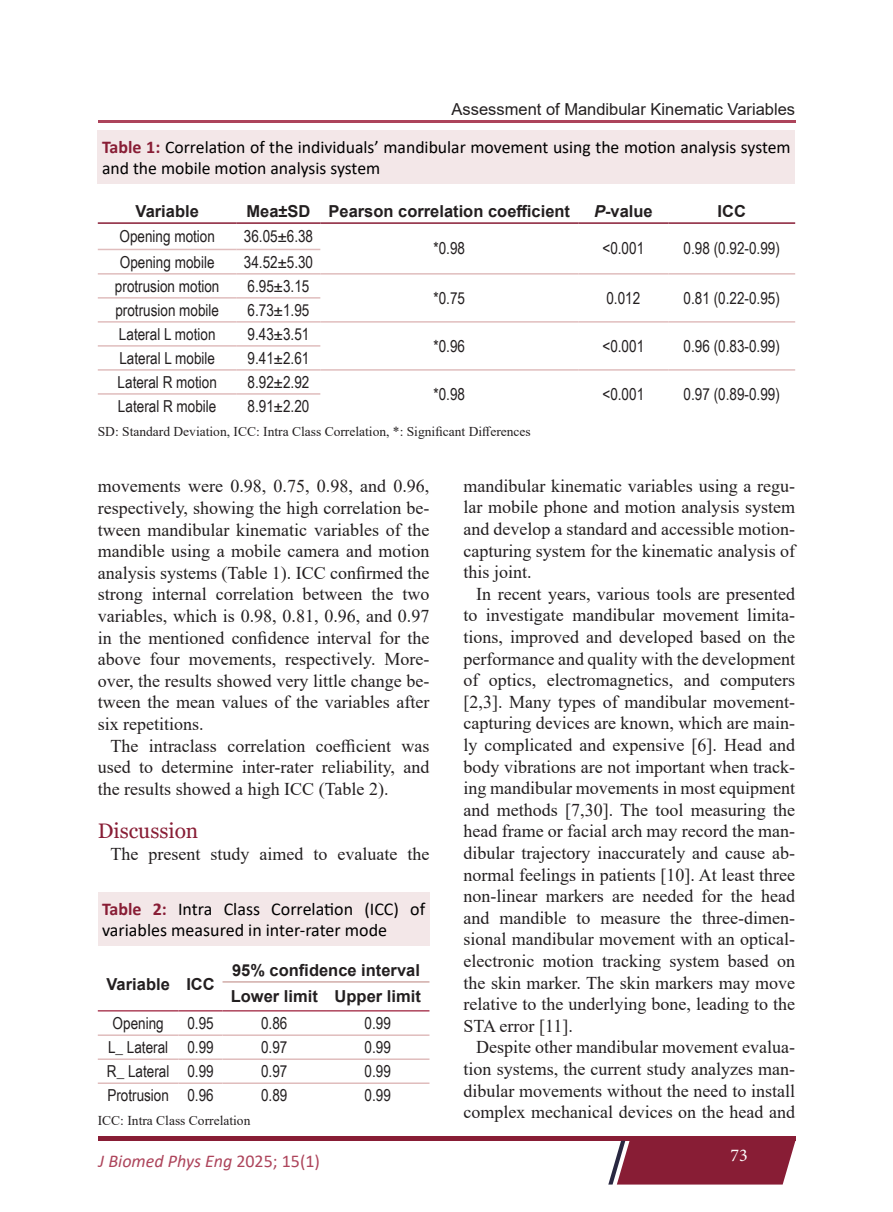
<style>
.page{position:relative;width:893px;height:1212px;background:#fff}
.page>*{position:absolute;margin:0;border:0;box-sizing:border-box;transform-origin:0 0}
.Heading{font:21px "Georgia";color:#881d35}
.Body{font:18px/21.6px "Times New Roman";color:#231f20;text-align:justify}
.Figure{font:18px/21.6px "Calibri";color:#000}
.t1{font:italic 18px "Calibri";color:#ad445b}
.t2{font:18px "Minion Pro";color:#fff}
.Figure-2{font:17.7px/21.1px "Calibri";color:#000}
.t3{font:16.5px "Arial Narrow";color:#231f20}
.t4{font:700 16.5px "Arial";color:#231f20}
.Running_Title{font:16.5px "Arial";color:#231f20}
.t5{font:13.5px "Times New Roman";color:#231f20}
.s1{font-weight:700;font-size:18px;color:#881d35}
.s2{font-style:italic}
.s3{font-weight:700;color:#881d35}
.s4{font-style:normal}
</style>
<div class="page">
<div style="left:98px;top:1136px;width:697px;height:5px;background:#881d35"></div>
<svg style="left:608px;top:1141px;width:187px;height:43px;background:#903147"></svg>
<hr style="left:98px;top:120px;width:698px;height:2px;background:#ad445b">
<hr style="left:98px;top:249px;width:139px;height:1px;background:#e0bdbd">
<hr style="left:237px;top:249px;width:83px;height:1px;background:#e0bdbd">
<hr style="left:98px;top:273px;width:139px;height:2px;background:#e0bdbd">
<hr style="left:237px;top:273px;width:83px;height:2px;background:#e0bdbd">
<hr style="left:320px;top:273px;width:258px;height:2px;background:#e0bdbd">
<hr style="left:578px;top:273px;width:90px;height:2px;background:#e0bdbd">
<hr style="left:668px;top:273px;width:127px;height:2px;background:#e0bdbd">
<hr style="left:98px;top:297px;width:139px;height:2px;background:#e0bdbd">
<hr style="left:237px;top:297px;width:83px;height:2px;background:#e0bdbd">
<hr style="left:98px;top:321px;width:139px;height:2px;background:#e0bdbd">
<hr style="left:237px;top:321px;width:83px;height:2px;background:#e0bdbd">
<hr style="left:320px;top:321px;width:258px;height:2px;background:#e0bdbd">
<hr style="left:578px;top:321px;width:90px;height:2px;background:#e0bdbd">
<hr style="left:668px;top:321px;width:127px;height:2px;background:#e0bdbd">
<hr style="left:98px;top:345px;width:139px;height:2px;background:#e0bdbd">
<hr style="left:237px;top:345px;width:83px;height:2px;background:#e0bdbd">
<hr style="left:98px;top:369px;width:139px;height:2px;background:#e0bdbd">
<hr style="left:237px;top:369px;width:83px;height:2px;background:#e0bdbd">
<hr style="left:320px;top:369px;width:258px;height:2px;background:#e0bdbd">
<hr style="left:578px;top:369px;width:90px;height:2px;background:#e0bdbd">
<hr style="left:668px;top:369px;width:127px;height:2px;background:#e0bdbd">
<hr style="left:98px;top:393px;width:139px;height:2px;background:#e0bdbd">
<hr style="left:237px;top:393px;width:83px;height:2px;background:#e0bdbd">
<hr style="left:98px;top:222px;width:139px;height:2px;background:#881d35">
<hr style="left:237px;top:222px;width:83px;height:2px;background:#881d35">
<hr style="left:320px;top:222px;width:258px;height:2px;background:#881d35">
<hr style="left:578px;top:222px;width:90px;height:2px;background:#881d35">
<hr style="left:668px;top:222px;width:127px;height:2px;background:#881d35">
<div style="left:98px;top:130px;width:697px;height:53px;background:#f3e7e8"></div>
<hr style="left:98px;top:1034px;width:81px;height:2px;background:#e0bdbd">
<hr style="left:179px;top:1034px;width:44px;height:2px;background:#e0bdbd">
<hr style="left:223px;top:1034px;width:103px;height:2px;background:#e0bdbd">
<hr style="left:326px;top:1034px;width:103px;height:2px;background:#e0bdbd">
<hr style="left:98px;top:1058px;width:81px;height:2px;background:#e0bdbd">
<hr style="left:179px;top:1058px;width:44px;height:2px;background:#e0bdbd">
<hr style="left:223px;top:1058px;width:103px;height:2px;background:#e0bdbd">
<hr style="left:326px;top:1058px;width:103px;height:2px;background:#e0bdbd">
<hr style="left:98px;top:1082px;width:81px;height:2px;background:#e0bdbd">
<hr style="left:179px;top:1082px;width:44px;height:2px;background:#e0bdbd">
<hr style="left:223px;top:1082px;width:103px;height:2px;background:#e0bdbd">
<hr style="left:326px;top:1082px;width:103px;height:2px;background:#e0bdbd">
<hr style="left:98px;top:1010px;width:81px;height:1px;background:#ad445b">
<hr style="left:179px;top:1010px;width:44px;height:1px;background:#ad445b">
<hr style="left:223px;top:1010px;width:103px;height:1px;background:#ad445b">
<hr style="left:326px;top:1010px;width:103px;height:1px;background:#ad445b">
<hr style="left:223px;top:981px;width:103px;height:2px;background:#d1aca8">
<hr style="left:326px;top:981px;width:103px;height:2px;background:#d1aca8">
<div style="left:98px;top:892px;width:331px;height:53px;background:#f3e7e8"></div>
<p class="Running_Title" style="left:452px;top:98px;width:345px">Assessment of Mandibular Kinematic Variables</p>
<p class="Figure-2" style="left:102px;top:136px;width:690px"><span class="s1">Table 1:</span> Correlation of the individuals’ mandibular movement using the motion analysis system and the mobile motion analysis system</p>
<p class="t4" style="left:136px;top:200px;width:65px">Variable</p>
<p class="t4" style="left:246px;top:200px;width:66px">Mea±SD</p>
<p class="t4" style="left:328px;top:200px;width:243px">Pearson correlation coefficient</p>
<p class="t4" style="left:594px;top:200px;width:60px"><span class="s2">P</span>-value</p>
<p class="t4" style="left:718px;top:200px;width:30px">ICC</p>
<p class="t3" style="left:119px;top:224px;width:97px">Opening motion</p>
<p class="t3" style="left:244px;top:224px;width:71px">36.05±6.38</p>
<p class="t3" style="left:433px;top:237px;width:33px">*0.98</p>
<p class="t3" style="left:602px;top:237px;width:43px">&lt;0.001</p>
<p class="t3" style="left:684px;top:237px;width:98px">0.98 (0.92-0.99)</p>
<p class="t3" style="left:120px;top:250px;width:96px">Opening mobile</p>
<p class="t3" style="left:244px;top:250px;width:71px">34.52±5.30</p>
<p class="t3" style="left:115px;top:274px;width:106px">protrusion motion</p>
<p class="t3" style="left:248px;top:274px;width:63px">6.95±3.15</p>
<p class="t3" style="left:433px;top:286px;width:33px">*0.75</p>
<p class="t3" style="left:606px;top:286px;width:35px">0.012</p>
<p class="t3" style="left:684px;top:286px;width:98px">0.81 (0.22-0.95)</p>
<p class="t3" style="left:115px;top:298px;width:105px">protrusion mobile</p>
<p class="t3" style="left:248px;top:298px;width:63px">6.73±1.95</p>
<p class="t3" style="left:119px;top:322px;width:98px">Lateral L motion</p>
<p class="t3" style="left:248px;top:322px;width:63px">9.43±3.51</p>
<p class="t3" style="left:433px;top:334px;width:33px">*0.96</p>
<p class="t3" style="left:602px;top:334px;width:43px">&lt;0.001</p>
<p class="t3" style="left:684px;top:334px;width:98px">0.96 (0.83-0.99)</p>
<p class="t3" style="left:119px;top:346px;width:97px">Lateral L mobile</p>
<p class="t3" style="left:248px;top:346px;width:63px">9.41±2.61</p>
<p class="t3" style="left:118px;top:370px;width:101px">Lateral R motion</p>
<p class="t3" style="left:248px;top:370px;width:63px">8.92±2.92</p>
<p class="t3" style="left:433px;top:382px;width:33px">*0.98</p>
<p class="t3" style="left:602px;top:382px;width:43px">&lt;0.001</p>
<p class="t3" style="left:684px;top:382px;width:98px">0.97 (0.89-0.99)</p>
<p class="t3" style="left:118px;top:394px;width:100px">Lateral R mobile</p>
<p class="t3" style="left:248px;top:394px;width:63px">8.91±2.20</p>
<p class="t5" style="left:98px;top:422px;width:434px">SD: Standard Deviation, ICC: Intra Class Correlation, *: Significant Differences</p>
<p class="Body" style="left:98px;top:475px;width:333px">movements were 0.98, 0.75, 0.98, and 0.96, respectively, showing the high correlation be&shy;tween mandibular kinematic variables of the mandible using a mobile camera and motion analysis systems (Table 1). ICC confirmed the strong internal correlation between the two variables, which is 0.98, 0.81, 0.96, and 0.97 in the mentioned confidence interval for the above four movements, respectively. More&shy;over, the results showed very little change be&shy;tween the mean values of the variables after six repetitions.</p>
<p class="Body" style="left:98px;top:734px;width:333px;text-indent:13px">The intraclass correlation coefficient was used to determine inter-rater reliability, and the results showed a high ICC (Table 2).</p>
<p class="Heading" style="left:98px;top:818px;width:102px">Discussion</p>
<p class="Body" style="left:111px;top:842px;width:320px">The present study aimed to evaluate the</p>
<p class="Figure" style="left:102px;top:897px;width:325px"><span class="s3">Table 2:</span> Intra Class Correlation (ICC) of variables measured in inter-rater mode</p>
<p class="t4" style="left:107px;top:973px;width:65px">Variable</p>
<p class="t4" style="left:186px;top:973px;width:30px">ICC</p>
<p class="t4" style="left:232px;top:958px;width:189px">95% confidence interval</p>
<p class="t4" style="left:231px;top:985px;width:89px">Lower limit</p>
<p class="t4" style="left:335px;top:985px;width:88px">Upper limit</p>
<p class="t3" style="left:113px;top:1011px;width:53px">Opening</p>
<p class="t3" style="left:187px;top:1011px;width:28px">0.95</p>
<p class="t3" style="left:261px;top:1011px;width:28px">0.86</p>
<p class="t3" style="left:365px;top:1011px;width:28px">0.99</p>
<p class="t3" style="left:108px;top:1035px;width:62px">L_ Lateral</p>
<p class="t3" style="left:187px;top:1035px;width:28px">0.99</p>
<p class="t3" style="left:261px;top:1035px;width:28px">0.97</p>
<p class="t3" style="left:365px;top:1035px;width:28px">0.99</p>
<p class="t3" style="left:107px;top:1059px;width:64px">R_ Lateral</p>
<p class="t3" style="left:187px;top:1059px;width:28px">0.99</p>
<p class="t3" style="left:261px;top:1059px;width:28px">0.97</p>
<p class="t3" style="left:365px;top:1059px;width:28px">0.99</p>
<p class="t3" style="left:107px;top:1083px;width:63px">Protrusion</p>
<p class="t3" style="left:187px;top:1083px;width:28px">0.96</p>
<p class="t3" style="left:261px;top:1083px;width:28px">0.89</p>
<p class="t3" style="left:365px;top:1083px;width:28px">0.99</p>
<p class="t5" style="left:98px;top:1111px;width:154px">ICC: Intra Class Correlation</p>
<p class="t1" style="left:99px;top:1148px;width:223px">J Biomed Phys Eng <span class="s4">2025; 15(1)</span></p>
<p class="Body" style="left:463px;top:474px;width:333px">mandibular kinematic variables using a regu&shy;lar mobile phone and motion analysis system and develop a standard and accessible motion&shy;capturing system for the kinematic analysis of this joint.</p>
<p class="Body" style="left:463px;top:582px;width:333px;text-indent:13px">In recent years, various tools are presented to investigate mandibular movement limita&shy;tions, improved and developed based on the performance and quality with the development of optics, electromagnetics, and computers [2,3]. Many types of mandibular movement&shy;capturing devices are known, which are main&shy;ly complicated and expensive [6]. Head and body vibrations are not important when track&shy;ing mandibular movements in most equipment and methods [7,30]. The tool measuring the head frame or facial arch may record the man&shy;dibular trajectory inaccurately and cause ab&shy;normal feelings in patients [10]. At least three non-linear markers are needed for the head and mandible to measure the three-dimen&shy;sional mandibular movement with an optical&shy;electronic motion tracking system based on the skin marker. The skin markers may move relative to the underlying bone, leading to the STA error [11].</p>
<p class="Body" style="left:463px;top:1036px;width:333px;text-indent:13px">Despite other mandibular movement evalua&shy;tion systems, the current study analyzes man&shy;dibular movements without the need to install complex mechanical devices on the head and</p>
<p class="t2" style="left:730px;top:1143px;width:19px">73</p>
</div>
